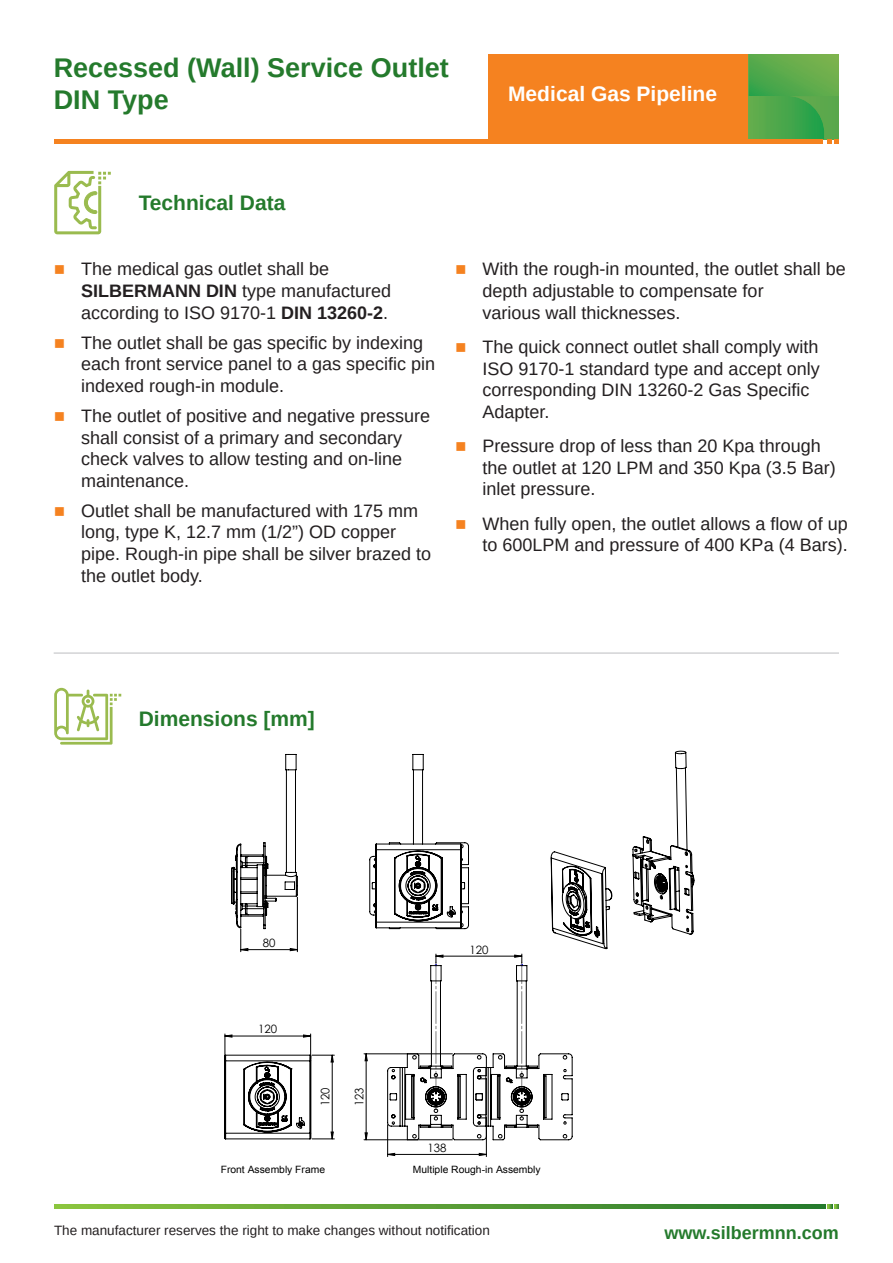
<style>
.page{position:relative;width:893px;height:1263px;background:#fff}
.page>*{position:absolute;margin:0;border:0;box-sizing:border-box;transform-origin:0 0}
.t1{font:700 27px/32.4px "Arimo";color:#247a2c}
.t2{font:700 21px "Arimo";color:#247a2c}
.t3{font:700 21px "Arimo";color:#fff}
.t4{font:18px/21.6px "Arimo";color:#231f20}
.t5{font:700 18px "Arimo";color:#247a2c}
.t6{font:13.5px "Arimo";color:#231f20}
.t7{font:11.85px "Century Gothic";color:#000;scale:.95 1}
.t8{font:11.55px "Century Gothic";color:#000}
.t9{font:10.05px "Arial";color:#000}
.s1{color:#f58220}
.s2{font-weight:700}
</style>
<div class="page">
<div style="left:488px;top:54px;width:260px;height:85px;background:#f58220"></div>
<hr style="left:54px;top:139px;width:769px;height:4px;background:#f58220">
<svg style="left:748px;top:54px;width:91px;height:89px;background:#5ba74a"></svg>
<svg style="left:54px;top:171px;width:57px;height:63px"></svg>
<hr style="left:54px;top:653px;width:785px;height:1px;background:#bcbdc0">
<svg style="left:54px;top:688px;width:67px;height:57px"></svg>
<svg style="left:54px;top:1205px;width:771px;height:4px;background:#599e36"></svg>
<svg style="left:828px;top:1205px;width:11px;height:4px"></svg>
<svg style="left:224px;top:750px;width:470px;height:406px"></svg>
<h1 class="t1" style="left:54px;top:54px;width:397px">Recessed (Wall) Service Outlet<br>DIN Type</h1>
<p class="t3" style="left:508px;top:86px;width:210px">Medical Gas Pipeline</p>
<p class="t2" style="left:139px;top:194px;width:148px">Technical Data</p>
<p class="t4" style="left:81px;top:260px;width:312px;text-indent:-27px"><span class="s1">■</span> The medical gas outlet shall be<br><span class="s2">SILBERMANN DIN</span> type manufactured according to ISO 9170-1 <span class="s2">DIN 13260-2</span>.</p>
<p class="t4" style="left:81px;top:332px;width:356px;text-indent:-27px"><span class="s1">■</span> The outlet shall be gas speciic by indexing each front service panel to a gas speciic pin indexed rough-in module.</p>
<p class="t4" style="left:81px;top:406px;width:351px;text-indent:-27px"><span class="s1">■</span> The outlet of positive and negative pressure shall consist of a primary and secondary check valves to allow testing and on-line maintenance.</p>
<p class="t4" style="left:81px;top:500px;width:352px;text-indent:-27px"><span class="s1">■</span> Outlet shall be manufactured with 175 mm long, type K, 12.7 mm (1/2”) OD copper pipe. Rough-in pipe shall be silver brazed to the outlet body.</p>
<p class="t4" style="left:482px;top:260px;width:365px;text-indent:-27px"><span class="s1">■</span> With the rough-in mounted, the outlet shall be depth adjustable to compensate for<br>various wall thicknesses.</p>
<p class="t4" style="left:482px;top:336px;width:339px;text-indent:-27px"><span class="s1">■</span> The quick connect outlet shall comply with ISO 9170-1 standard type and accept only corresponding DIN 13260-2 Gas Speciic Adapter.</p>
<p class="t4" style="left:482px;top:437px;width:355px;text-indent:-27px"><span class="s1">■</span> Pressure drop of less than 20 Kpa through the outlet at 120 LPM and 350 Kpa (3.5 Bar) inlet pressure.</p>
<p class="t4" style="left:455px;top:513px;width:394px;text-align:right"><span class="s1">■</span> When fully open, the outlet allows a low of up to 600LPM and pressure of 400 KPa (4 Bars).</p>
<p class="t2" style="left:139px;top:711px;width:178px">Dimensions [mm]</p>
<p class="t8" style="left:263px;top:935px;width:14px">80</p>
<p class="t8" style="left:258px;top:1021px;width:21px">120</p>
<p class="t7" style="left:317px;top:1106px;width:21px;rotate:-90deg">120</p>
<p class="t7" style="left:351px;top:1106px;width:21px;rotate:-90deg">123</p>
<p class="t8" style="left:469px;top:941px;width:21px">120</p>
<p class="t8" style="left:427px;top:1139px;width:21px">138</p>
<p class="t9" style="left:221px;top:1163px;width:106px">Front Assembly Frame</p>
<p class="t9" style="left:413px;top:1163px;width:129px">Multiple Rough-in Assembly</p>
<p class="t6" style="left:54px;top:1222px;width:437px">The manufacturer reserves the right to make changes without notiication</p>
<p class="t5" style="left:664px;top:1226px;width:176px">www.silbermnn.com</p>
</div>
